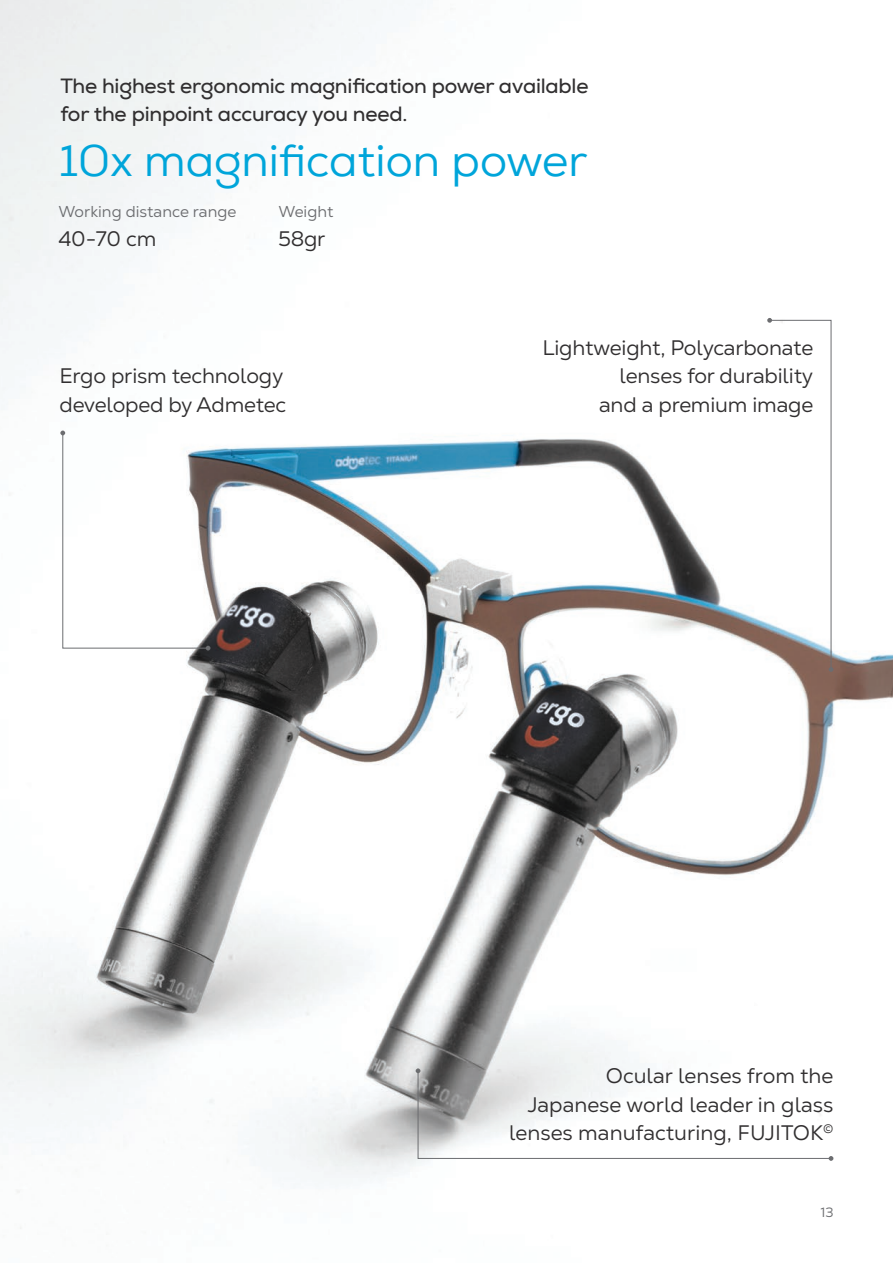
<style>
.page{position:relative;width:893px;height:1263px;background:#fff}
.page>*{position:absolute;margin:0;border:0;box-sizing:border-box;transform-origin:0 0}
.t1{font:45px "Nexa";color:#00a5da}
.t2{font:21px/28.5px "Nexa Text";letter-spacing:-.01em;color:#312f30;text-align:right}
.t3{font:21px/28.5px "Nexa";letter-spacing:-.01em;color:#312f30}
.t4{font:15.75px "Nexa Text";color:#6c6d70}
.t5{font:13.5px "Nexa Text";color:#6c6d70}
</style>
<div class="page">
<img style="left:0;top:0;width:893px;height:1229px">
<svg style="left:416px;top:1068px;width:417px;height:93px"></svg>
<svg style="left:60px;top:431px;width:150px;height:219px"></svg>
<svg style="left:767px;top:318px;width:66px;height:354px"></svg>
<p class="t3" style="left:60px;top:71px;width:530px">The highest ergonomic magnification power available for the pinpoint accuracy you need.</p>
<p class="t1" style="left:60px;top:133px;width:529px">10x magnification power</p>
<p class="t4" style="left:58px;top:202px;width:179px">Working distance range</p>
<p class="t2" style="left:58px;top:224px;width:99px">40-70 cm</p>
<p class="t4" style="left:278px;top:202px;width:56px">Weight</p>
<p class="t2" style="left:278px;top:224px;width:49px">58gr</p>
<p class="t2" style="left:60px;top:361px;width:228px;text-align:left">Ergo prism technology developed by Admetec</p>
<p class="t2" style="left:542px;top:333px;width:272px">Lightweight, Polycarbonate lenses for durability<br>and a premium image</p>
<p class="t2" style="left:509px;top:1061px;width:326px">Ocular lenses from the<br>Japanese world leader in glass lenses manufacturing, FUJITOK<sup>©</sup></p>
<p class="t5" style="left:821px;top:1204px;width:14px">13</p>
</div>
